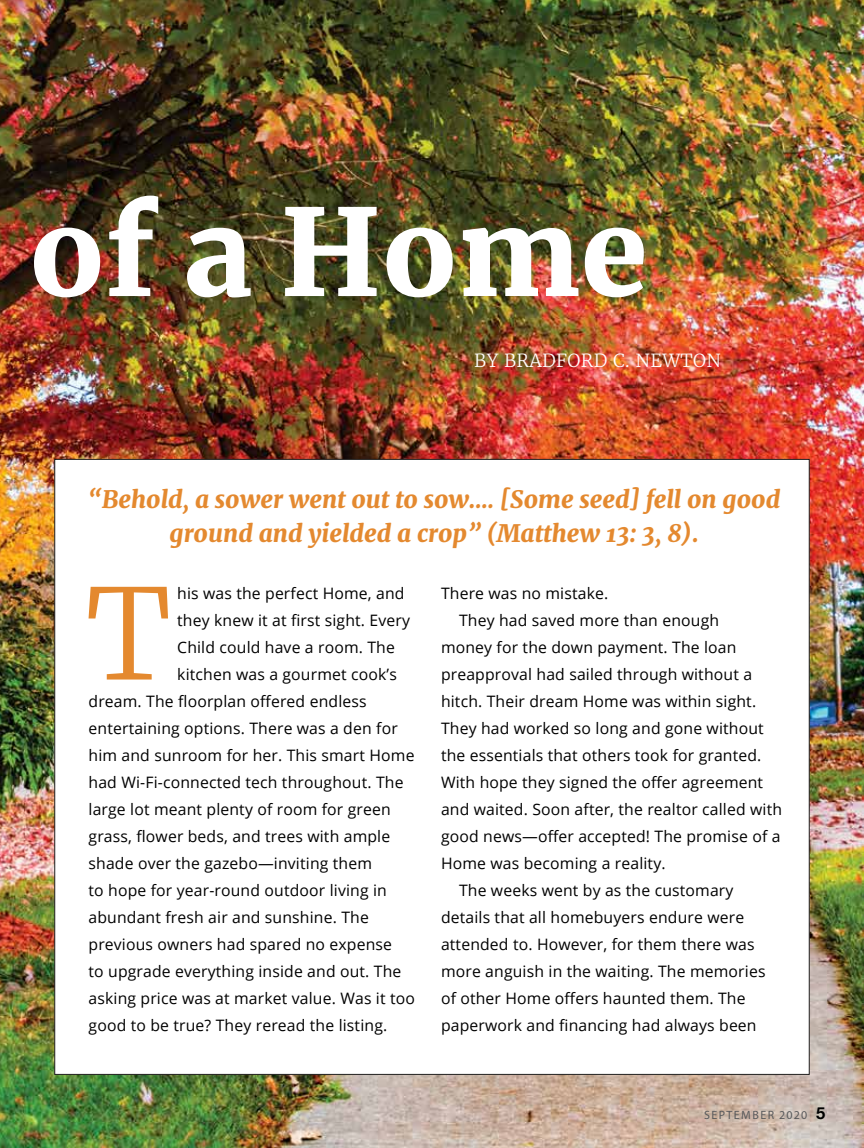
<style>
.page{position:relative;width:864px;height:1148px;background:#fff}
.page>*{position:absolute;margin:0;border:0;box-sizing:border-box;transform-origin:0 0}
.t1{font:300 124.8px "Merriweather";color:#e4892f}
.t2{font:900 120px "Merriweather";color:#fff}
.t3{font:italic 900 24px/34.5px "Merriweather";color:#e4892f;text-align:center}
.t4{font:300 18px "Merriweather";letter-spacing:.02em;color:#fff}
.t5{font:15.75px "Open Sans";letter-spacing:.01em;color:#000}
.t6{font:12px "Myriad Pro";letter-spacing:.12em;color:#58595b}
.s1{font-family:"Helvetica Neue";font-weight:700;font-size:16.5px;color:#000}
</style>
<div class="page">
<img style="left:0;top:0;width:864px;height:1148px">
<div style="left:55px;top:459px;width:754px;height:615px;background:#fff"></div>
<h2 class="t2" style="left:29px;top:169px;width:620px">of a Home</h2>
<p class="t4" style="left:474px;top:345px;width:248px">BY BRADFORD C. NEWTON</p>
<h3 class="t3" style="left:88px;top:481px;width:694px">“Behold, a sower went out to sow.… [Some seed] fell on good ground and yielded a crop” (Matthew 13: 3, 8).</h3>
<p class="t5" style="left:441px;top:582px;width:169px">There was no mistake.</p>
<p class="t5" style="left:459px;top:609px;width:262px">They had saved more than enough</p>
<p class="t5" style="left:441px;top:636px;width:297px">money for the down payment. The loan</p>
<p class="t5" style="left:441px;top:663px;width:313px">preapproval had sailed through without a</p>
<p class="t5" style="left:441px;top:690px;width:317px">hitch. Their dream Home was within sight.</p>
<p class="t5" style="left:441px;top:717px;width:324px">They had worked so long and gone without</p>
<p class="t5" style="left:441px;top:744px;width:322px">the essentials that others took for granted.</p>
<p class="t5" style="left:441px;top:771px;width:324px">With hope they signed the offer agreement</p>
<p class="t5" style="left:441px;top:798px;width:343px">and waited. Soon after, the realtor called with</p>
<p class="t5" style="left:441px;top:825px;width:341px">good news—offer accepted! The promise of a</p>
<p class="t5" style="left:441px;top:852px;width:226px">Home was becoming a reality.</p>
<p class="t5" style="left:459px;top:879px;width:276px">The weeks went by as the customary</p>
<p class="t5" style="left:441px;top:906px;width:305px">details that all homebuyers endure were</p>
<p class="t5" style="left:441px;top:933px;width:315px">attended to. However, for them there was</p>
<p class="t5" style="left:441px;top:960px;width:326px">more anguish in the waiting. The memories</p>
<p class="t5" style="left:441px;top:987px;width:306px">of other Home offers haunted them. The</p>
<p class="t5" style="left:441px;top:1014px;width:317px">paperwork and financing had always been</p>
<h1 class="t1" style="left:86px;top:529px;width:86px">T</h1>
<p class="t5" style="left:177px;top:582px;width:229px">his was the perfect Home, and</p>
<p class="t5" style="left:177px;top:609px;width:234px">they knew it at first sight. Every</p>
<p class="t5" style="left:177px;top:636px;width:219px">Child could have a room. The</p>
<p class="t5" style="left:177px;top:663px;width:221px">kitchen was a gourmet cook’s</p>
<p class="t5" style="left:89px;top:690px;width:280px">dream. The floorplan offered endless</p>
<p class="t5" style="left:89px;top:717px;width:311px">entertaining options. There was a den for</p>
<p class="t5" style="left:89px;top:744px;width:327px">him and sunroom for her. This smart Home</p>
<p class="t5" style="left:89px;top:771px;width:317px">had Wi-Fi-connected tech throughout. The</p>
<p class="t5" style="left:89px;top:798px;width:304px">large lot meant plenty of room for green</p>
<p class="t5" style="left:89px;top:825px;width:303px">grass, flower beds, and trees with ample</p>
<p class="t5" style="left:89px;top:852px;width:285px">shade over the gazebo—inviting them</p>
<p class="t5" style="left:89px;top:879px;width:300px">to hope for year-round outdoor living in</p>
<p class="t5" style="left:89px;top:906px;width:282px">abundant fresh air and sunshine. The</p>
<p class="t5" style="left:89px;top:933px;width:305px">previous owners had spared no expense</p>
<p class="t5" style="left:89px;top:960px;width:314px">to upgrade everything inside and out. The</p>
<p class="t5" style="left:89px;top:987px;width:328px">asking price was at market value. Was it too</p>
<p class="t5" style="left:89px;top:1014px;width:300px">good to be true? They reread the listing.</p>
<p class="t6" style="left:704px;top:1107px;width:123px">SEPTEMBER 2020 <span class="s1">5</span></p>
</div>
